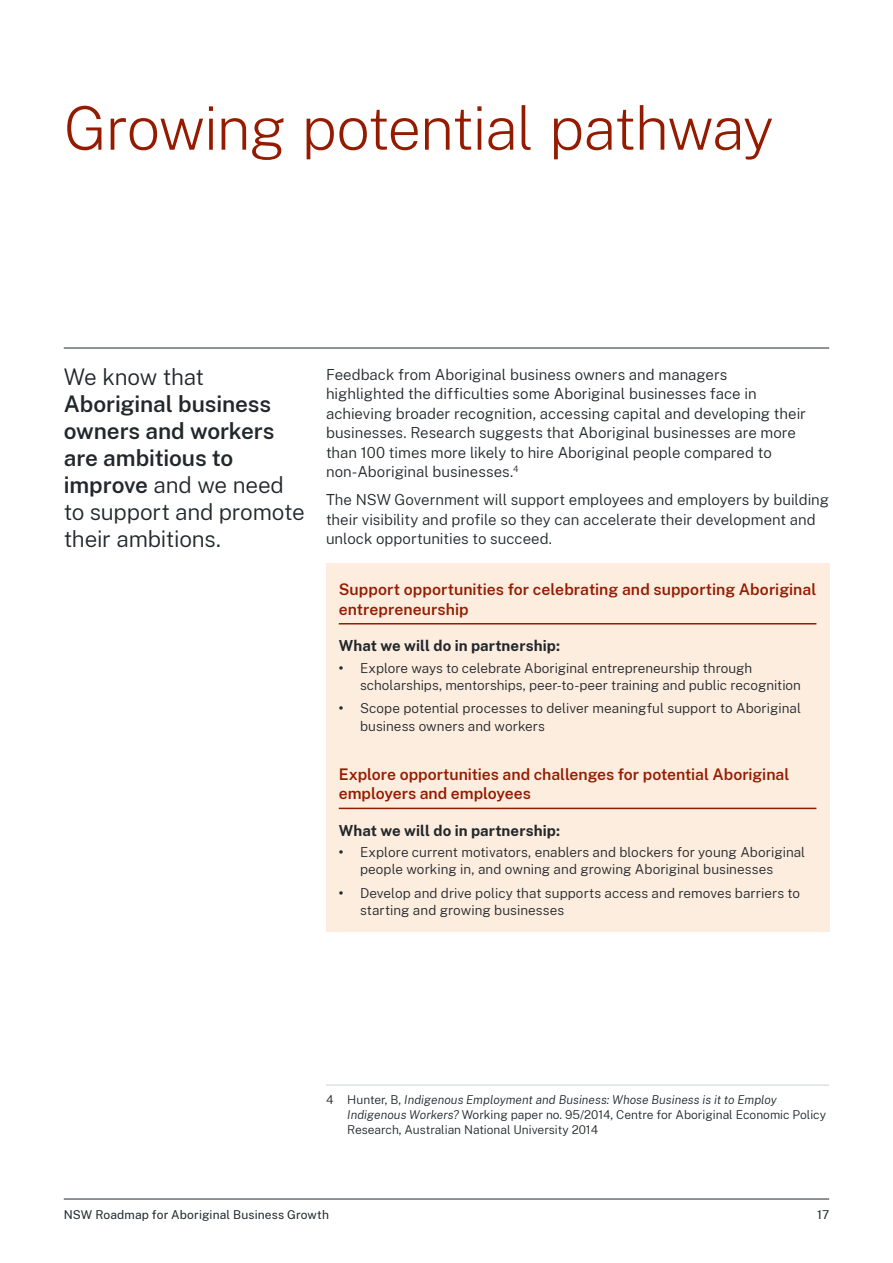
<style>
.page{position:relative;width:893px;height:1263px;background:#fff}
.page>*{position:absolute;margin:0;border:0;box-sizing:border-box;transform-origin:0 0}
.t1{font:200 60px "Public Sans";letter-spacing:-.025em;color:#941b00}
.t2{font:600 22.5px/27px "Public Sans";letter-spacing:-.005em;color:#22272b}
.t3{font:600 15.75px/19.5px "Public Sans";color:#941b00}
.t4{font:300 15px/19.5px "Public Sans";color:#22272b}
.t5{font:700 15px "Public Sans";letter-spacing:.005em;color:#22272b}
.t6{font:300 13.5px/17.2px "Public Sans";letter-spacing:.005em;color:#22272b}
.t7{font:300 12px/15px "Public Sans";color:#22272b}
.t8{font:12px "Public Sans";letter-spacing:.01em;color:#22272b}
.s1{font-weight:300}
.s2{font-weight:700}
.s3{font-style:italic}
</style>
<div class="page">
<div style="left:326px;top:563px;width:503px;height:185px;background:#fdeddf"></div>
<div style="left:326px;top:748px;width:503px;height:184px;background:#fdeddf"></div>
<hr style="left:64px;top:1199px;width:765px;height:1px;background:#22272b">
<hr style="left:326px;top:1085px;width:503px;height:1px;background:#cdd3d6">
<hr style="left:339px;top:808px;width:477px;height:1px;background:#941b00">
<hr style="left:339px;top:623px;width:477px;height:1px;background:#941b00">
<hr style="left:64px;top:348px;width:765px;height:1px;background:#22272b">
<h2 class="t1" style="left:64px;top:87px;width:711px">Growing potential pathway</h2>
<p class="t2" style="left:64px;top:362px;width:242px"><span class="s1">We know that<br></span>Aboriginal business owners and workers are ambitious to improve <span class="s1">and we need to support and promote their ambitions.</span></p>
<p class="t4" style="left:326px;top:364px;width:482px">Feedback from Aboriginal business owners and managers highlighted the difficulties some Aboriginal businesses face in achieving broader recognition, accessing capital and developing their businesses. Research suggests that Aboriginal businesses are more than 100 times more likely to hire Aboriginal people compared to non-Aboriginal businesses.<sup>4</sup></p>
<p class="t4" style="left:326px;top:489px;width:505px">The NSW Government will support employees and employers by building their visibility and profile so they can accelerate their development and unlock opportunities to succeed.</p>
<h3 class="t3" style="left:339px;top:579px;width:479px">Support opportunities for celebrating and supporting Aboriginal entrepreneurship</h3>
<h4 class="t5" style="left:339px;top:634px;width:223px">What we will do in partnership:</h4>
<p class="t6" style="left:360px;top:658px;width:442px;text-indent:-21px"><span class="s2">•</span> Explore ways to celebrate Aboriginal entrepreneurship through scholarships, mentorships, peer-to-peer training and public recognition</p>
<p class="t6" style="left:360px;top:699px;width:443px;text-indent:-21px"><span class="s2">•</span> Scope potential processes to deliver meaningful support to Aboriginal business owners and workers</p>
<h3 class="t3" style="left:339px;top:763px;width:452px">Explore opportunities and challenges for potential Aboriginal employers and employees</h3>
<h4 class="t5" style="left:339px;top:819px;width:223px">What we will do in partnership:</h4>
<p class="t6" style="left:360px;top:843px;width:447px;text-indent:-21px"><span class="s2">•</span> Explore current motivators, enablers and blockers for young Aboriginal people working in, and owning and growing Aboriginal businesses</p>
<p class="t6" style="left:360px;top:884px;width:442px;text-indent:-21px"><span class="s2">•</span> Develop and drive policy that supports access and removes barriers to starting and growing businesses</p>
<p class="t7" style="left:347px;top:1092px;width:480px;text-indent:-21px">4 Hunter, B, <span class="s3">Indigenous Employment and Business: Whose Business is it to Employ<br>Indigenous Workers?</span> Working paper no. 95/2014, Centre for Aboriginal Economic Policy<br>Research, Australian National University 2014</p>
<p class="t8" style="left:64px;top:1206px;width:267px">NSW Roadmap for Aboriginal Business Growth</p>
<p class="t8" style="left:817px;top:1206px;width:13px">17</p>
</div>
